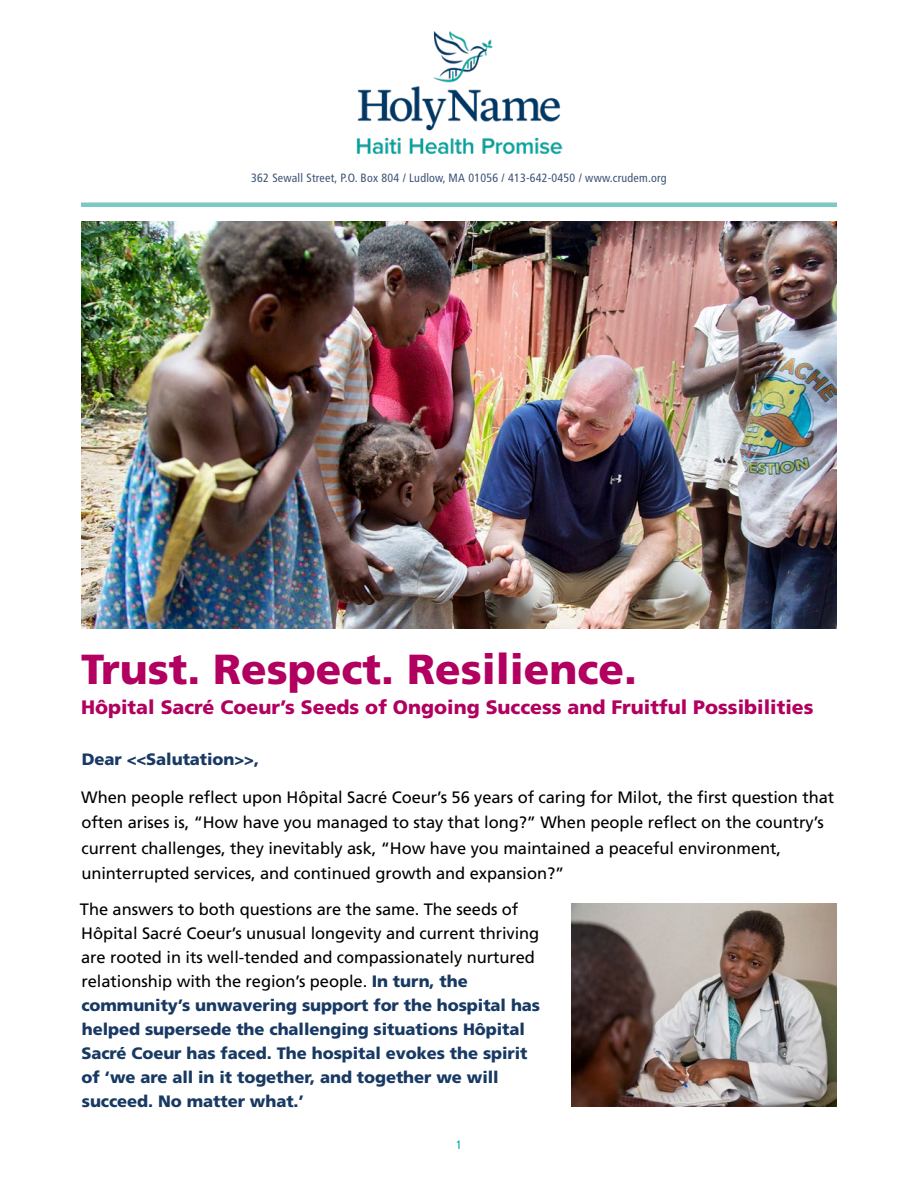
<style>
.page{position:relative;width:918px;height:1188px;background:#fff}
.page>*{position:absolute;margin:0;border:0;box-sizing:border-box;transform-origin:0 0}
.t1{font:900 42px "Frutiger LT Std";color:#b1005f}
.t2{font:900 19.5px "Frutiger LT Std";color:#b1005f}
.t3{font:900 16.5px/24px "Frutiger LT Std";letter-spacing:-.005em;color:#173963}
.t4{font:16.5px/25.5px "Frutiger LT Std";letter-spacing:-.005em;color:#000}
.t5{font:condensed 12px "Frutiger LT Std";letter-spacing:.02em;color:#3d5375}
.t6{font:condensed 12px "Frutiger LT Std";color:#00a19c}
.s1{font-weight:400;color:#000}
</style>
<div class="page">
<div style="left:81px;top:202px;width:756px;height:5px;background:#7cc8c5"></div>
<img style="left:356px;top:31px;width:206px;height:124px">
<img style="left:81px;top:222px;width:756px;height:406px">
<img style="left:572px;top:903px;width:265px;height:204px">
<p class="t5" style="left:251px;top:170px;width:417px">362 Sewall Street, P.O. Box 804 / Ludlow, MA 01056 / 413-642-0450 / www.crudem.org</p>
<h1 class="t1" style="left:81px;top:644px;width:557px">Trust. Respect. Resilience.</h1>
<p class="t2" style="left:81px;top:695px;width:734px">Hôpital Sacré Coeur’s Seeds of Ongoing Success and Fruitful Possibilities</p>
<p class="t3" style="left:82px;top:748px;width:179px">Dear &lt;&lt;Salutation&gt;&gt;,</p>
<p class="t4" style="left:81px;top:784px;width:755px">When people reflect upon Hôpital Sacré Coeur’s 56 years of caring for Milot, the first question that often arises is, “How have you managed to stay that long?” When people reflect on the country’s current challenges, they inevitably ask, “How have you maintained a peaceful environment, uninterrupted services, and continued growth and expansion?”</p>
<p class="t3" style="left:80px;top:898px;width:462px"><span class="s1">The answers to both questions are the same. The seeds of Hôpital Sacré Coeur’s unusual longevity and current thriving are rooted in its well-tended and compassionately nurtured relationship with the region’s people.</span> In turn, the community’s unwavering support for the hospital has helped supersede the challenging situations Hôpital Sacré Coeur has faced. The hospital evokes the spirit of ‘we are all in it together, and together we will succeed. No matter what.’</p>
<p class="t6" style="left:456px;top:1138px;width:7px">1</p>
</div>
